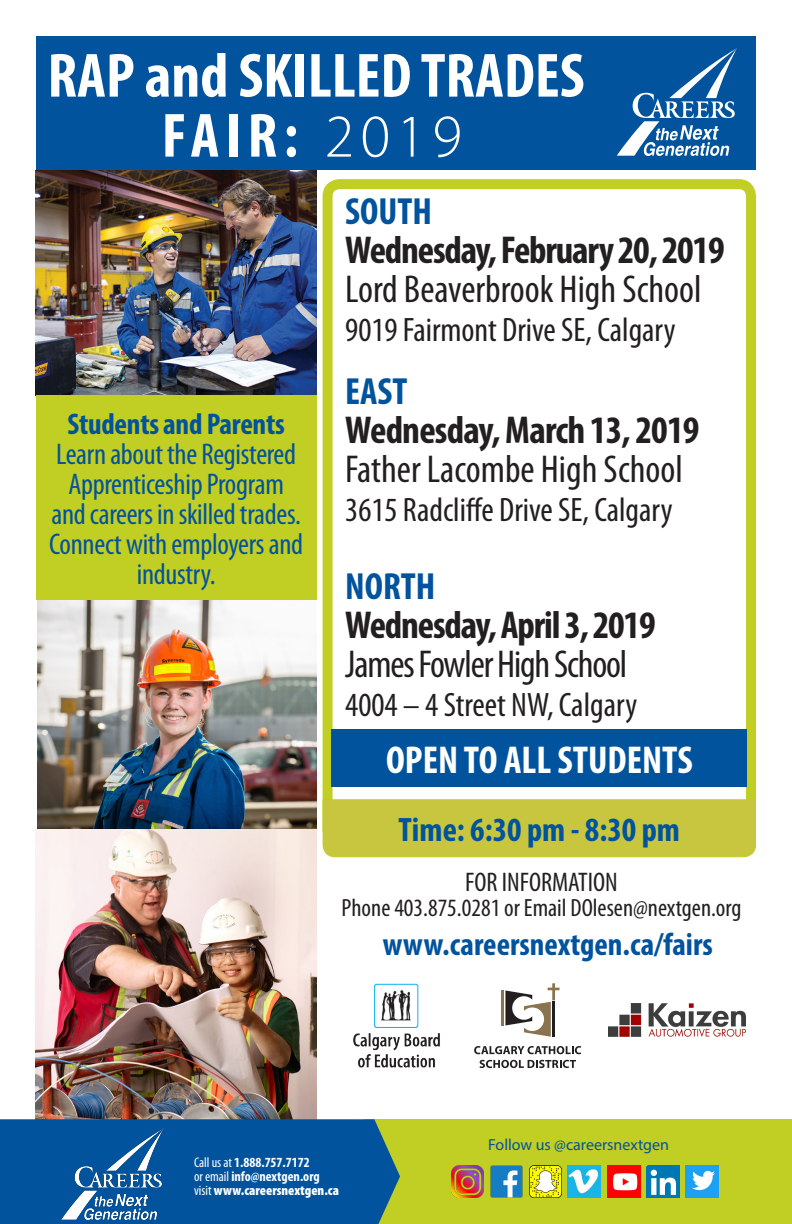
<style>
.page{position:relative;width:792px;height:1224px;background:#fff}
.page>*{position:absolute;margin:0;border:0;box-sizing:border-box;transform-origin:0 0}
.t1{font:700 condensed 63px "Myriad Pro";color:#fff}
.t2{font:700 condensed 39px/39px "Myriad Pro";letter-spacing:-.03em;color:#231f20}
.t3{font:condensed 39px/39px "Myriad Pro";color:#231f20}
.t4{font:700 condensed 39px "Myriad Pro";color:#fff}
.t5{font:700 condensed 38px "Myriad Pro";color:#01539e}
.t6{font:condensed 34px "Myriad Pro";color:#231f20}
.t7{font:700 condensed 34px "Myriad Pro";color:#01539e}
.t8{font:700 condensed 32px "Myriad Pro";color:#01539e}
.t9{font:condensed 30px/30px "Myriad Pro";letter-spacing:-.01em;color:#01539e;text-align:center}
.t10{font:700 condensed 30px "Myriad Pro";letter-spacing:-.01em;color:#01539e}
.t11{font:condensed 27px "Myriad Pro";color:#231f20}
.t12{font:condensed 25px "Myriad Pro";color:#231f20}
.t13{font:16px "Myriad Pro";color:#01539e}
.t14{font:700 condensed 14px "Myriad Pro";color:#fff}
.t15{font:900 condensed 14px "Myriad Pro";color:#fff}
.s1{font-weight:300;font-stretch:normal;font-size:61px}
.s2{font-weight:400}
.s3{font-weight:700}
</style>
<div class="page">
<div style="left:36px;top:36px;width:720px;height:134px;background:#01539e"></div>
<div style="left:323px;top:179px;width:433px;height:667px;border:10px solid #c1ce23;border-radius:12px"></div>
<img style="left:36px;top:170px;width:280px;height:226px">
<svg style="left:474px;top:1046px;width:107px;height:8px"></svg>
<svg style="left:480px;top:1060px;width:96px;height:8px"></svg>
<hr style="left:501px;top:991px;width:3px;height:35px;background:#89744f">
<svg style="left:505px;top:983px;width:54px;height:54px"></svg>
<hr style="left:552px;top:1002px;width:3px;height:35px;background:#231f20">
<img style="left:36px;top:600px;width:280px;height:519px">
<div style="left:36px;top:396px;width:280px;height:204px;background:#c1ce23"></div>
<div style="left:322px;top:799px;width:434px;height:59px;background:#c8c63e"></div>
<svg style="left:617px;top:48px;width:120px;height:108px"></svg>
<div style="left:332px;top:729px;width:415px;height:58px;background:#01539e"></div>
<img style="left:608px;top:1003px;width:137px;height:33px">
<div style="left:365px;top:1119px;width:427px;height:105px;background:#c1ce23"></div>
<div style="left:0;top:1119px;width:400px;height:105px;background:#01539e"></div>
<img style="left:62px;top:1128px;width:102px;height:92px">
<img style="left:490px;top:1165px;width:33px;height:33px">
<img style="left:451px;top:1165px;width:33px;height:33px">
<img style="left:529px;top:1165px;width:32px;height:33px">
<img style="left:567px;top:1165px;width:34px;height:33px">
<img style="left:686px;top:1165px;width:33px;height:33px">
<img style="left:607px;top:1165px;width:33px;height:33px">
<img style="left:647px;top:1165px;width:33px;height:33px">
<img style="left:353px;top:983px;width:87px;height:85px">
<p class="t1" style="left:48px;top:36px;width:539px">RAP and SKILLED TRADES</p>
<p class="t1" style="left:162px;top:96px;width:302px">FAIR: <span class="s1">2019</span></p>
<p class="t10" style="left:68px;top:405px;width:219px">Students and Parents</p>
<p class="t9" style="left:49px;top:440px;width:255px">Learn about the Registered<br>Apprenticeship Program and careers in skilled trades.<br>Connect with employers and industry.</p>
<p class="t5" style="left:345px;top:188px;width:88px">SOUTH</p>
<p class="t2" style="left:345px;top:230px;width:381px">Wednesday, February 20, 2019<br><span class="s2">Lord Beaverbrook High School</span></p>
<p class="t6" style="left:345px;top:312px;width:332px">9019 Fairmont Drive SE, Calgary</p>
<p class="t5" style="left:345px;top:368px;width:64px">EAST</p>
<p class="t3" style="left:345px;top:412px;width:356px"><span class="s3">Wednesday, March 13, 2019<br></span>Father Lacombe High School</p>
<p class="t6" style="left:345px;top:492px;width:329px">3615 Radcliffe Drive SE, Calgary</p>
<p class="t5" style="left:345px;top:563px;width:92px">NORTH</p>
<p class="t2" style="left:345px;top:605px;width:312px">Wednesday, April 3, 2019<br><span class="s2">James Fowler High School</span></p>
<p class="t6" style="left:345px;top:687px;width:293px">4004 – 4 Street NW, Calgary</p>
<p class="t4" style="left:386px;top:735px;width:308px">OPEN TO ALL STUDENTS</p>
<p class="t7" style="left:398px;top:809px;width:283px">Time: 6:30 pm - 8:30 pm</p>
<p class="t11" style="left:465px;top:867px;width:154px">FOR INFORMATION</p>
<p class="t12" style="left:342px;top:894px;width:401px">Phone 403.875.0281 or Email DOlesen@nextgen.org</p>
<p class="t8" style="left:383px;top:925px;width:332px">www.careersnextgen.ca/fairs</p>
<p class="t13" style="left:488px;top:1135px;width:182px">Follow us @careersnextgen</p>
<p class="t14" style="left:194px;top:1154px;width:117px"><span class="s2">Call us at</span> 1.888.757.7172</p>
<p class="t14" style="left:194px;top:1168px;width:127px"><span class="s2">or email</span> info@nextgen.org</p>
<p class="t15" style="left:194px;top:1183px;width:147px"><span class="s2">visit</span> www.careersnextgen.ca</p>
</div>
